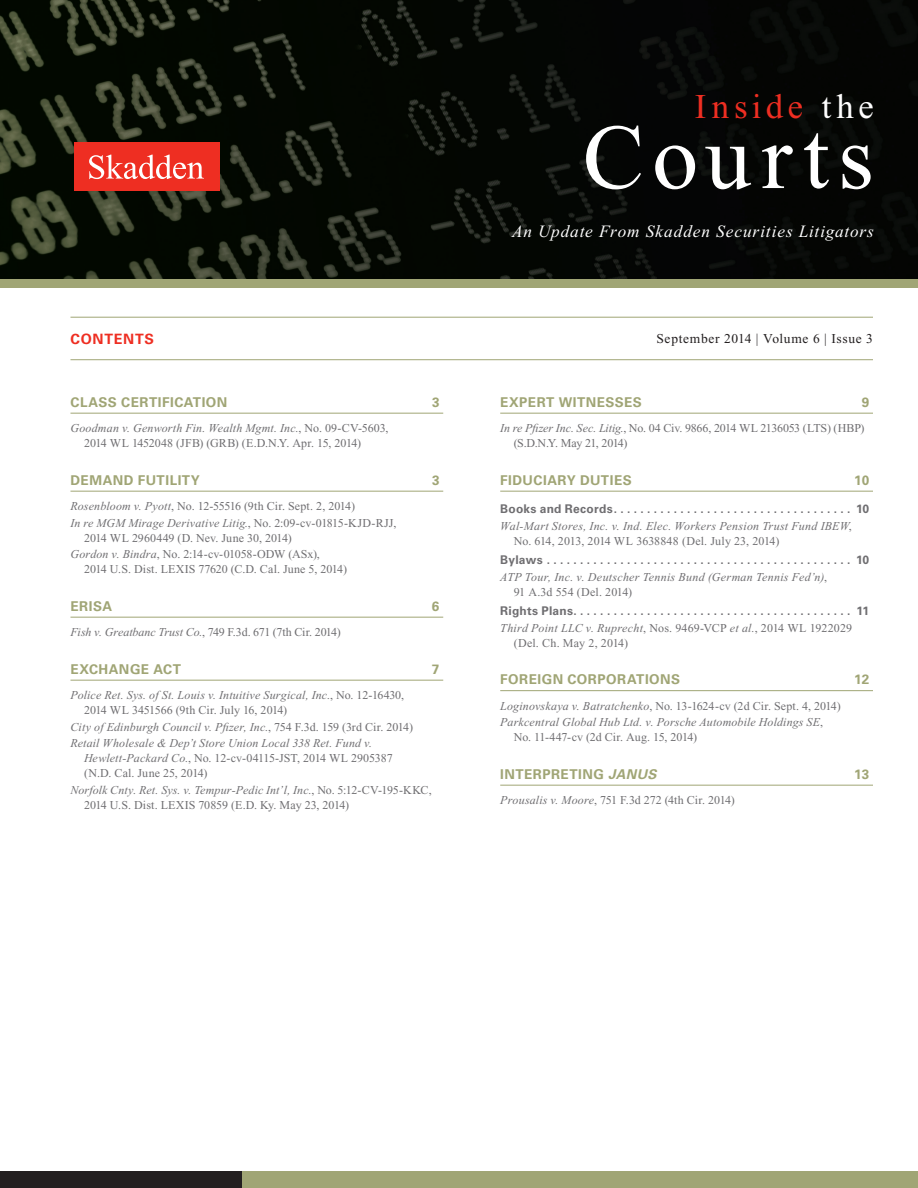
<style>
.page{position:relative;width:918px;height:1188px;background:#fff}
.page>*{position:absolute;margin:0;border:0;box-sizing:border-box;transform-origin:0 0}
.t1{font:92.25px "Times New Roman PS Std";letter-spacing:.095em;color:#fff}
.t2{font:34.8px "Times New Roman PS Std";letter-spacing:.135em;color:#ee2e22}
.t3{font:italic 17.25px "Times New Roman PS Std";letter-spacing:.05em;color:#fff}
.t4{font:700 14.25px "Univers LT Std";letter-spacing:.05em;color:#ee2e22}
.Category_Heading_TOC{font:700 13.5px "Univers LT Std";letter-spacing:.035em;color:#a0a575}
.t5{font:13.5px "Times New Roman PS Std";letter-spacing:.045em;color:#231f20}
.Contents_Case_Name{font:12px/15px "Times New Roman PS Std";color:#6f6e71}
.Contents_Case_Name-2{font:italic 12px/15px "Times New Roman PS Std";letter-spacing:.015em;color:#6f6e71}
.TOC_Sub-head{font:700 12px "Univers LT Std";letter-spacing:.02em;color:#6f6e71}
.Contents_Case_Name-3{font:12px/15px "Times New Roman PS Std";letter-spacing:-.02em;color:#6f6e71}
.Contents_Case_Name-4{font:12px "Times New Roman PS Std";letter-spacing:-.025em;color:#6f6e71}
.s1{font-style:italic}
.s2{font-style:normal}
.s3{color:#fff}
</style>
<div class="page">
<div style="left:0;top:1px;width:918px;height:286px;background:#a0a575"></div>
<img style="left:0;top:0;width:918px;height:279px">
<div style="left:74px;top:142px;width:145px;height:49px;background:#ee2e22"></div>
<svg style="left:89px;top:155px;width:115px;height:24px"></svg>
<div style="left:0;top:1172px;width:918px;height:16px;background:#a0a575"></div>
<div style="left:0;top:1172px;width:242px;height:16px;background:#231f20"></div>
<hr style="left:70px;top:317px;width:803px;height:1px;background:#a0a575">
<hr style="left:70px;top:359px;width:803px;height:1px;background:#a0a575">
<hr style="left:70px;top:413px;width:373px;height:1px;background:#a0a575">
<hr style="left:70px;top:491px;width:373px;height:1px;background:#a0a575">
<hr style="left:70px;top:617px;width:373px;height:1px;background:#a0a575">
<hr style="left:70px;top:680px;width:373px;height:1px;background:#a0a575">
<hr style="left:500px;top:413px;width:373px;height:1px;background:#a0a575">
<hr style="left:500px;top:491px;width:373px;height:1px;background:#a0a575">
<hr style="left:500px;top:690px;width:373px;height:1px;background:#a0a575">
<hr style="left:500px;top:785px;width:373px;height:1px;background:#a0a575">
<p class="t4" style="left:70px;top:331px;width:85px">CONTENTS</p>
<p class="Category_Heading_TOC" style="left:70px;top:394px;width:158px">CLASS CERTIFICATION</p>
<p class="Category_Heading_TOC" style="left:432px;top:394px;width:9px">3</p>
<p class="Contents_Case_Name" style="left:84px;top:421px;width:306px;text-indent:-14px"><span class="s1">Goodman v. Genworth Fin. Wealth Mgmt. Inc.</span>, No. 09-CV-5603,<br>2014 WL 1452048 (JFB) (GRB) (E.D.N.Y. Apr. 15, 2014)</p>
<p class="Category_Heading_TOC" style="left:70px;top:472px;width:131px">DEMAND FUTILITY</p>
<p class="Category_Heading_TOC" style="left:432px;top:472px;width:9px">3</p>
<p class="Contents_Case_Name" style="left:70px;top:499px;width:286px"><span class="s1">Rosenbloom v. Pyott</span>, No. 12-55516 (9th Cir. Sept. 2, 2014)</p>
<p class="Contents_Case_Name" style="left:84px;top:515px;width:314px;text-indent:-14px"><span class="s1">In re MGM Mirage Derivative Litig.</span>, No. 2:09-cv-01815-KJD-RJJ,<br>2014 WL 2960449 (D. Nev. June 30, 2014)</p>
<p class="Contents_Case_Name" style="left:84px;top:547px;width:265px;text-indent:-14px"><span class="s1">Gordon v. Bindra</span>, No. 2:14-cv-01058-ODW (ASx),<br>2014 U.S. Dist. LEXIS 77620 (C.D. Cal. June 5, 2014)</p>
<p class="Category_Heading_TOC" style="left:70px;top:598px;width:43px">ERISA</p>
<p class="Category_Heading_TOC" style="left:432px;top:598px;width:9px">6</p>
<p class="Contents_Case_Name-4" style="left:70px;top:626px;width:272px"><span class="s1">Fish v. Greatbanc Trust Co.</span>, 749 F.3d. 671 (7th Cir. 2014)</p>
<p class="Category_Heading_TOC" style="left:70px;top:661px;width:112px">EXCHANGE ACT</p>
<p class="Category_Heading_TOC" style="left:432px;top:661px;width:9px">7</p>
<p class="Contents_Case_Name-2" style="left:84px;top:688px;width:322px;text-indent:-14px">Police Ret. Sys. of St. Louis v. Intuitive Surgical, Inc.<span class="s2">, No. 12-16430,<br>2014 WL 3451566 (9th Cir. July 16, 2014)</span></p>
<p class="Contents_Case_Name-2" style="left:70px;top:719px;width:344px">City of Edinburgh Council v. Pfizer, Inc.<span class="s2">, 754 F.3d. 159 (3rd Cir. 2014)</span></p>
<p class="Contents_Case_Name-2" style="left:84px;top:736px;width:310px;text-indent:-14px">Retail Wholesale &amp; Dep’t Store Union Local 338 Ret. Fund v.<br>Hewlett-Packard Co.<span class="s2">, No. 12-cv-04115-JST, 2014 WL 2905387 (N.D. Cal. June 25, 2014)</span></p>
<p class="Contents_Case_Name" style="left:84px;top:782px;width:349px;text-indent:-14px"><span class="s1">Norfolk Cnty. Ret. Sys. v. Tempur-Pedic Int’l, Inc.</span>, No. 5:12-CV-195-KKC,<br>2014 U.S. Dist. LEXIS 70859 (E.D. Ky. May 23, 2014)</p>
<h2 class="t2" style="left:695px;top:87px;width:180px">Inside <span class="s3">the</span></h2>
<h1 class="t1" style="left:583px;top:107px;width:293px">Courts</h1>
<h3 class="t3" style="left:512px;top:222px;width:363px">An Update From Skadden Securities Litigators</h3>
<p class="t5" style="left:657px;top:331px;width:218px">September 2014 | Volume 6 | Issue 3</p>
<p class="Category_Heading_TOC" style="left:500px;top:394px;width:143px">EXPERT WITNESSES</p>
<p class="Category_Heading_TOC" style="left:862px;top:394px;width:9px">9</p>
<p class="Contents_Case_Name-3" style="left:514px;top:421px;width:352px;text-indent:-14px"><span class="s1">In re Pfizer Inc. Sec. Litig.</span>, No. 04 Civ. 9866, 2014 WL 2136053 (LTS) (HBP) (S.D.N.Y. May 21, 2014)</p>
<p class="Category_Heading_TOC" style="left:500px;top:472px;width:133px">FIDUCIARY DUTIES</p>
<p class="Category_Heading_TOC" style="left:854px;top:472px;width:17px">10</p>
<p class="TOC_Sub-head" style="left:500px;top:502px;width:370px">Books and Records . . . . . . . . . . . . . . . . . . . . . . . . . . . . . . . . . . . . 10</p>
<p class="Contents_Case_Name-2" style="left:514px;top:518px;width:340px;text-indent:-14px">Wal-Mart Stores, Inc. v. Ind. Elec. Workers Pension Trust Fund IBEW<span class="s2">,<br>No. 614, 2013, 2014 WL 3638848 (Del. July 23, 2014)</span></p>
<p class="TOC_Sub-head" style="left:500px;top:553px;width:370px">Bylaws . . . . . . . . . . . . . . . . . . . . . . . . . . . . . . . . . . . . . . . . . . . . . . 10</p>
<p class="Contents_Case_Name-2" style="left:514px;top:569px;width:315px;text-indent:-14px">ATP Tour, Inc. v. Deutscher Tennis Bund (German Tennis Fed’n)<span class="s2">,<br>91 A.3d 554 (Del. 2014)</span></p>
<p class="TOC_Sub-head" style="left:500px;top:604px;width:370px">Rights Plans . . . . . . . . . . . . . . . . . . . . . . . . . . . . . . . . . . . . . . . . . . 11</p>
<p class="Contents_Case_Name" style="left:514px;top:620px;width:340px;text-indent:-14px"><span class="s1">Third Point LLC v. Ruprecht</span>, Nos. 9469-VCP <span class="s1">et al.</span>, 2014 WL 1922029 (Del. Ch. May 2, 2014)</p>
<p class="Category_Heading_TOC" style="left:500px;top:672px;width:181px">FOREIGN CORPORATIONS</p>
<p class="Category_Heading_TOC" style="left:854px;top:672px;width:17px">12</p>
<p class="Contents_Case_Name" style="left:500px;top:698px;width:342px"><span class="s1">Loginovskaya v. Batratchenko</span>, No. 13-1624-cv (2d Cir. Sept. 4, 2014)</p>
<p class="Contents_Case_Name-2" style="left:514px;top:715px;width:311px;text-indent:-14px">Parkcentral Global Hub Ltd. v. Porsche Automobile Holdings SE<span class="s2">,<br>No. 11-447-cv (2d Cir. Aug. 15, 2014)</span></p>
<p class="Category_Heading_TOC" style="left:500px;top:766px;width:158px">INTERPRETING <span class="s1">JANUS</span></p>
<p class="Category_Heading_TOC" style="left:854px;top:766px;width:17px">13</p>
<p class="Contents_Case_Name" style="left:500px;top:793px;width:236px"><span class="s1">Prousalis v. Moore</span>, 751 F.3d 272 (4th Cir. 2014)</p>
</div>
